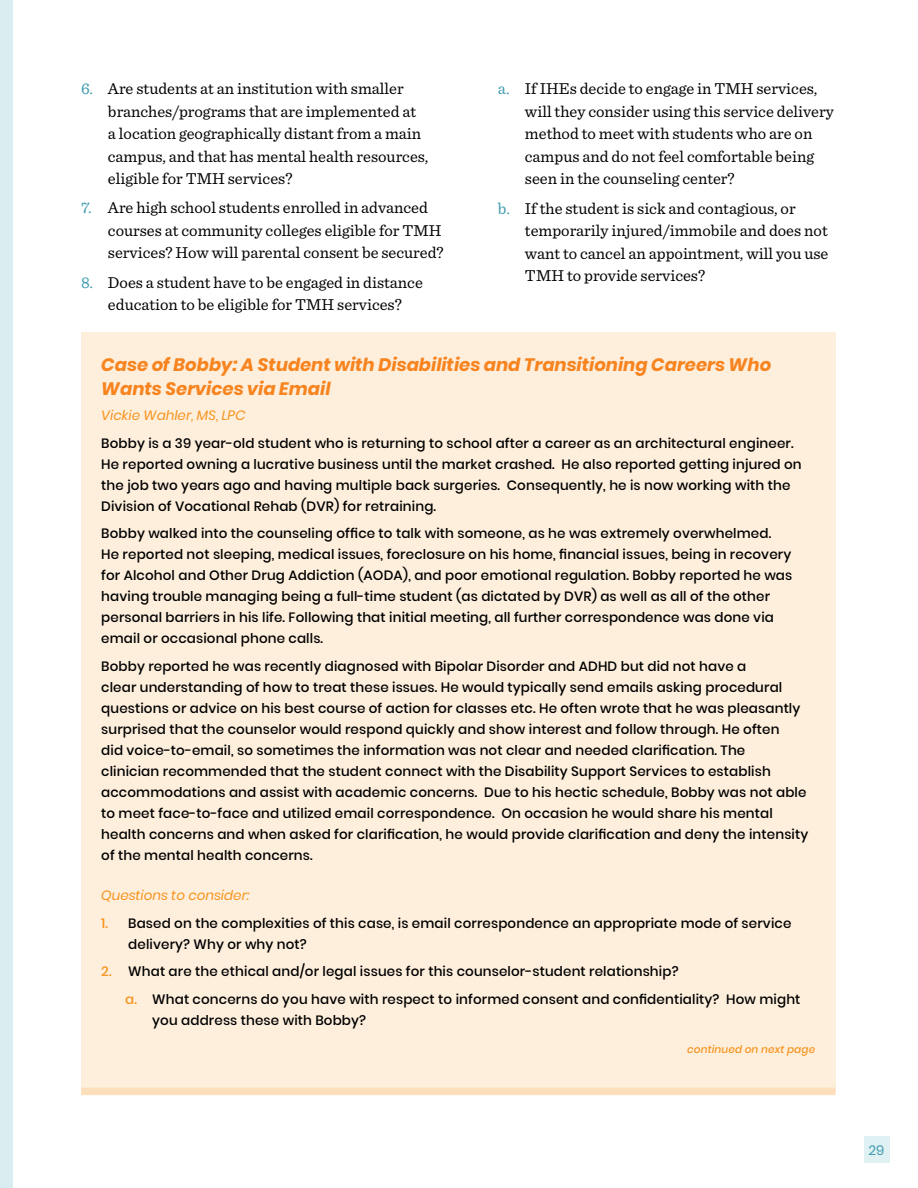
<style>
.page{position:relative;width:918px;height:1188px;background:#fff}
.page>*{position:absolute;margin:0;border:0;box-sizing:border-box;transform-origin:0 0}
.t1{font:italic 700 18px/24px "Poppins";color:#f7841f}
.t2{font:16.5px/22.5px "Sentinel";color:#000}
.t3{font:500 13.5px/21px "Poppins";letter-spacing:.01em;color:#000}
.t4{font:italic 13.5px "Poppins";color:#f7941f}
.t5{font:13.5px "Poppins";color:#3f9baf}
.t6{font:italic 500 10.5px "Poppins";letter-spacing:.01em;color:#f7941f}
.s1{color:#3f9baf}
.s2{color:#f7941f}
</style>
<div class="page">
<div style="left:81px;top:332px;width:755px;height:759px;background:#feefdd"></div>
<div style="left:81px;top:1088px;width:755px;height:7px;background:#fddfbc"></div>
<div style="left:0;top:0;width:13px;height:1188px;background:#d9edf0"></div>
<div style="left:864px;top:1136px;width:26px;height:27px;background:#e0f1f3"></div>
<p class="t2" style="left:108px;top:76px;width:322px;text-indent:-27px"><span class="s1">6.</span> Are students at an institution with smaller branches/programs that are implemented at<br>a location geographically distant from a main campus, and that has mental health resources, eligible for TMH services?</p>
<p class="t2" style="left:108px;top:196px;width:337px;text-indent:-27px"><span class="s1">7.</span> Are high school students enrolled in advanced courses at community colleges eligible for TMH services? How will parental consent be secured?</p>
<p class="t2" style="left:81px;top:270px;width:343px;text-align:center"><span class="s1">8.</span> Does a student have to be engaged in distance education to be eligible for TMH services?</p>
<p class="t2" style="left:525px;top:76px;width:310px;text-indent:-27px"><span class="s1">a.</span> If IHEs decide to engage in TMH services, will they consider using this service delivery method to meet with students who are on campus and do not feel comfortable being seen in the counseling center?</p>
<p class="t2" style="left:525px;top:196px;width:305px;text-indent:-27px"><span class="s1">b.</span> If the student is sick and contagious, or temporarily injured/immobile and does not want to cancel an appointment, will you use TMH to provide services?</p>
<h1 class="t1" style="left:101px;top:353px;width:671px">Case of Bobby: A Student with Disabilities and Transitioning Careers Who<br>Wants Services via Email</h1>
<p class="t4" style="left:101px;top:407px;width:146px">Vickie Wahler, MS, LPC</p>
<p class="t3" style="left:101px;top:432px;width:702px">Bobby is a 39 year-old student who is returning to school after a career as an architectural engineer.<br>He reported owning a lucrative business until the market crashed. He also reported getting injured on the job two years ago and having multiple back surgeries. Consequently, he is now working with the Division of Vocational Rehab (DVR) for retraining.</p>
<p class="t3" style="left:101px;top:523px;width:693px">Bobby walked into the counseling office to talk with someone, as he was extremely overwhelmed.<br>He reported not sleeping, medical issues, foreclosure on his home, financial issues, being in recovery for Alcohol and Other Drug Addiction (AODA), and poor emotional regulation. Bobby reported he was having trouble managing being a full-time student (as dictated by DVR) as well as all of the other personal barriers in his life. Following that initial meeting, all further correspondence was done via email or occasional phone calls.</p>
<p class="t3" style="left:101px;top:656px;width:709px">Bobby reported he was recently diagnosed with Bipolar Disorder and ADHD but did not have a<br>clear understanding of how to treat these issues. He would typically send emails asking procedural questions or advice on his best course of action for classes etc. He often wrote that he was pleasantly surprised that the counselor would respond quickly and show interest and follow through. He often<br>did voice-to-email, so sometimes the information was not clear and needed clarification. The<br>clinician recommended that the student connect with the Disability Support Services to establish accommodations and assist with academic concerns. Due to his hectic schedule, Bobby was not able to meet face-to-face and utilized email correspondence. On occasion he would share his mental health concerns and when asked for clarification, he would provide clarification and deny the intensity of the mental health concerns.</p>
<p class="t4" style="left:101px;top:887px;width:150px">Questions to consider:</p>
<p class="t3" style="left:128px;top:913px;width:665px;text-indent:-27px"><span class="s2">1.</span> Based on the complexities of this case, is email correspondence an appropriate mode of service delivery? Why or why not?</p>
<p class="t3" style="left:125px;top:958px;width:677px;line-height:27.8px;text-indent:-24px"><span class="s2">2.</span> What are the ethical and/or legal issues for this counselor-student relationship?<br><span class="s2">a.</span> What concerns do you have with respect to informed consent and confidentiality? How might</p>
<p class="t3" style="left:152px;top:1010px;width:215px">you address these with Bobby?</p>
<p class="t6" style="left:687px;top:1043px;width:129px">continued on next page</p>
<p class="t5" style="left:869px;top:1143px;width:17px">29</p>
</div>
